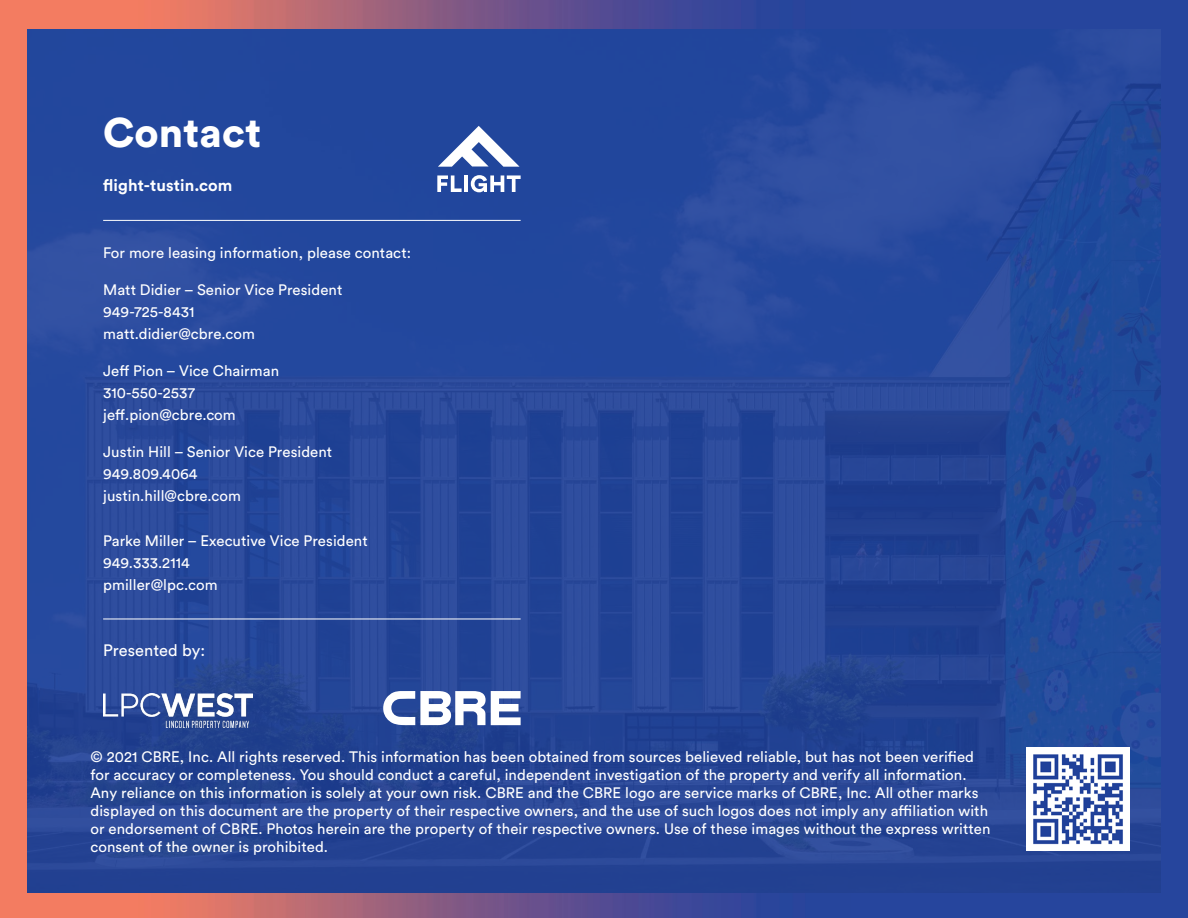
<style>
.page{position:relative;width:1188px;height:918px;background:#fff}
.page>*{position:absolute;margin:0;border:0;box-sizing:border-box;transform-origin:0 0}
.t1{font:900 40.95px "Circular Std";letter-spacing:.005em;color:#fff}
.t2{font:700 16.35px "Circular Std";letter-spacing:.005em;color:#fff}
.t3{font:16.35px "Circular Std";color:#fff}
.Disclaimer{font:15px/18px "Circular Std";letter-spacing:.005em;color:#fff}
</style>
<div class="page">
<img style="left:0;top:0;width:1188px;height:918px">
<div style="left:27px;top:29px;width:1134px;height:863px;background:linear-gradient(to bottom,#254aa0,#264593)"></div>
<img style="left:103px;top:693px;width:149px;height:35px">
<hr style="left:103px;top:220px;width:418px;height:1px;background:#fff">
<hr style="left:103px;top:619px;width:418px;height:1px;background:#fff">
<svg style="left:438px;top:126px;width:82px;height:41px"></svg>
<svg style="left:437px;top:175px;width:25px;height:17px"></svg>
<hr style="left:464px;top:175px;width:4px;height:17px;background:#fff">
<svg style="left:471px;top:175px;width:50px;height:17px"></svg>
<img style="left:1027px;top:748px;width:103px;height:102px">
<svg style="left:383px;top:691px;width:138px;height:34px"></svg>
<p class="t1" style="left:103px;top:105px;width:159px">Contact</p>
<p class="t2" style="left:103px;top:175px;width:131px">flight-tustin.com</p>
<p class="Disclaimer" style="left:103px;top:243px;width:309px">For more leasing information, please contact:</p>
<p class="Disclaimer" style="left:103px;top:280px;width:241px">Matt Didier – Senior Vice President</p>
<p class="Disclaimer" style="left:103px;top:302px;width:93px">949-725-8431</p>
<p class="Disclaimer" style="left:103px;top:324px;width:153px">matt.didier@cbre.com</p>
<p class="Disclaimer" style="left:103px;top:361px;width:178px">Jeff Pion – Vice Chairman</p>
<p class="Disclaimer" style="left:103px;top:383px;width:93px">310-550-2537</p>
<p class="Disclaimer" style="left:103px;top:406px;width:134px">jeff.pion@cbre.com</p>
<p class="Disclaimer" style="left:103px;top:443px;width:231px">Justin Hill – Senior Vice President</p>
<p class="Disclaimer" style="left:103px;top:465px;width:96px">949.809.4064</p>
<p class="Disclaimer" style="left:103px;top:487px;width:139px">justin.hill@cbre.com</p>
<p class="Disclaimer" style="left:103px;top:531px;width:266px">Parke Miller – Executive Vice President</p>
<p class="Disclaimer" style="left:103px;top:553px;width:88px">949.333.2114</p>
<p class="Disclaimer" style="left:103px;top:575px;width:116px">pmiller@lpc.com</p>
<p class="t3" style="left:103px;top:641px;width:103px">Presented by:</p>
<p class="Disclaimer" style="left:91px;top:748px;width:901px">© 2021 CBRE, Inc. All rights reserved. This information has been obtained from sources believed reliable, but has not been verified for accuracy or completeness. You should conduct a careful, independent investigation of the property and verify all information.<br>Any reliance on this information is solely at your own risk. CBRE and the CBRE logo are service marks of CBRE, Inc. All other marks displayed on this document are the property of their respective owners, and the use of such logos does not imply any affiliation with or endorsement of CBRE. Photos herein are the property of their respective owners. Use of these images without the express written consent of the owner is prohibited.</p>
</div>
